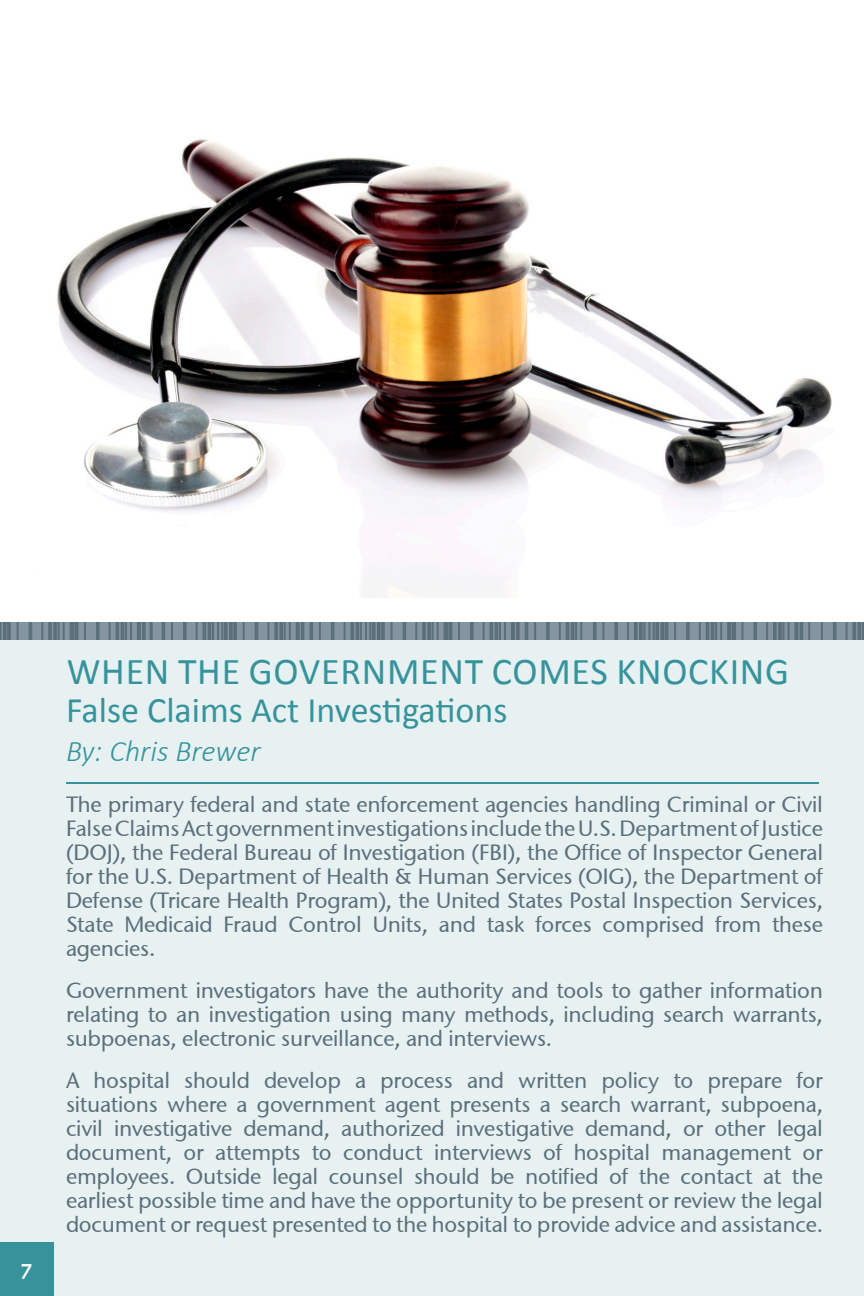
<style>
.page{position:relative;width:864px;height:1296px;background:#fff}
.page>*{position:absolute;margin:0;border:0;box-sizing:border-box;transform-origin:0 0}
.t1{font:38px "Calibri";letter-spacing:.02em;color:#37939b}
.Intro_Paragraph{font:36px "Calibri";color:#37939b}
.Intro_Paragraph-2{font:italic 300 30px "Calibri";color:#37939b}
.Text{font:22px/24px "Stone Sans ITCTT Medium";letter-spacing:-.01em;color:#5b6f7b;text-align:justify}
.t2{font:22px "Stone Sans Semi OSITCTT";color:#fff}
</style>
<div class="page">
<div style="left:0;top:628px;width:864px;height:668px;background:#e7f1f2"></div>
<div style="left:0;top:1242px;width:54px;height:54px;background:#37939b"></div>
<div style="left:0;top:622px;width:864px;height:18px;background:#8495a1"></div>
<svg style="left:391px;top:622px;width:2px;height:18px"></svg>
<svg style="left:403px;top:622px;width:3px;height:18px"></svg>
<svg style="left:319px;top:622px;width:2px;height:18px"></svg>
<svg style="left:331px;top:622px;width:3px;height:18px"></svg>
<svg style="left:344px;top:622px;width:41px;height:18px"></svg>
<svg style="left:243px;top:622px;width:2px;height:18px"></svg>
<svg style="left:255px;top:622px;width:3px;height:18px"></svg>
<svg style="left:267px;top:622px;width:46px;height:18px"></svg>
<svg style="left:171px;top:622px;width:2px;height:18px"></svg>
<svg style="left:183px;top:622px;width:4px;height:18px"></svg>
<svg style="left:162px;top:622px;width:3px;height:18px"></svg>
<svg style="left:196px;top:622px;width:41px;height:18px"></svg>
<svg style="left:534px;top:622px;width:2px;height:18px"></svg>
<svg style="left:546px;top:622px;width:4px;height:18px"></svg>
<svg style="left:559px;top:622px;width:23px;height:18px"></svg>
<svg style="left:458px;top:622px;width:2px;height:18px"></svg>
<svg style="left:470px;top:622px;width:4px;height:18px"></svg>
<svg style="left:483px;top:622px;width:45px;height:18px"></svg>
<svg style="left:415px;top:622px;width:37px;height:18px"></svg>
<svg style="left:674px;top:622px;width:2px;height:18px"></svg>
<svg style="left:686px;top:622px;width:4px;height:18px"></svg>
<svg style="left:614px;top:622px;width:4px;height:18px"></svg>
<svg style="left:593px;top:622px;width:11px;height:18px"></svg>
<svg style="left:627px;top:622px;width:41px;height:18px"></svg>
<svg style="left:753px;top:622px;width:4px;height:18px"></svg>
<svg style="left:766px;top:622px;width:44px;height:18px"></svg>
<svg style="left:699px;top:622px;width:44px;height:18px"></svg>
<svg style="left:17px;top:622px;width:2px;height:18px"></svg>
<svg style="left:29px;top:622px;width:3px;height:18px"></svg>
<svg style="left:0;top:622px;width:11px;height:18px"></svg>
<svg style="left:84px;top:622px;width:2px;height:18px"></svg>
<svg style="left:96px;top:622px;width:4px;height:18px"></svg>
<svg style="left:109px;top:622px;width:44px;height:18px"></svg>
<svg style="left:41px;top:622px;width:37px;height:18px"></svg>
<svg style="left:821px;top:622px;width:2px;height:18px"></svg>
<svg style="left:833px;top:622px;width:4px;height:18px"></svg>
<svg style="left:846px;top:622px;width:18px;height:18px"></svg>
<img style="left:57px;top:139px;width:775px;height:459px">
<hr style="left:66px;top:782px;width:753px;height:2px;background:#37939b">
<p class="t2" style="left:22px;top:1254px;width:12px">7</p>
<p class="t1" style="left:67px;top:647px;width:724px">WHEN THE GOVERNMENT COMES KNOCKING</p>
<p class="Intro_Paragraph" style="left:66px;top:687px;width:443px">False Claims Act Investigations</p>
<p class="Intro_Paragraph-2" style="left:66px;top:733px;width:196px">By: Chris Brewer</p>
<p class="Text" style="left:66px;top:792px;width:759px">The primary federal and state enforcement agencies handling Criminal or Civil False Claims Act government investigations include the U.S. Department of Justice (DOJ), the Federal Bureau of Investigation (FBI), the Office of Inspector General for the U.S. Department of Health &amp; Human Services (OIG), the Department of Defense (Tricare Health Program), the United States Postal Inspection Services, State Medicaid Fraud Control Units, and task forces comprised from these agencies.</p>
<p class="Text" style="left:66px;top:978px;width:758px">Government investigators have the authority and tools to gather information relating to an investigation using many methods, including search warrants, subpoenas, electronic surveillance, and interviews.</p>
<p class="Text" style="left:66px;top:1068px;width:759px">A hospital should develop a process and written policy to prepare for situations where a government agent presents a search warrant, subpoena, civil investigative demand, authorized investigative demand, or other legal document, or attempts to conduct interviews of hospital management or employees. Outside legal counsel should be notified of the contact at the earliest possible time and have the opportunity to be present or review the legal document or request presented to the hospital to provide advice and assistance.</p>
</div>
